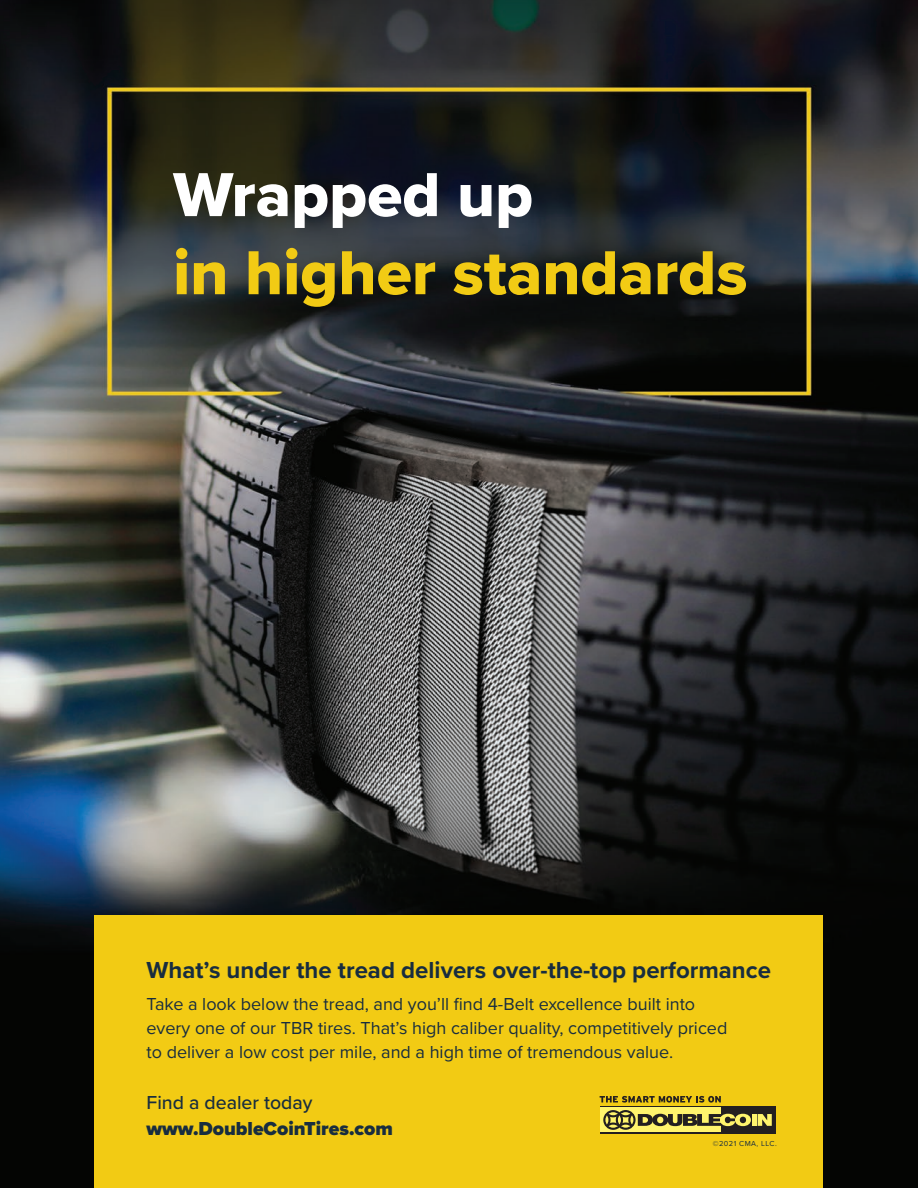
<style>
.page{position:relative;width:918px;height:1188px;background:#fff}
.page>*{position:absolute;margin:0;border:0;box-sizing:border-box;transform-origin:0 0}
.t1{font:64.35px "Proxima Nova Extrabld";color:#f2cb14}
.t2{font:64.35px "Proxima Nova Extrabld";color:#fff}
.t3{font:700 24px "Proxima Nova";color:#182d3f}
.t4{font:900 19.5px "Proxima Nova";color:#182d3f}
.t5{font:500 19.5px "Proxima Nova";color:#182d3f}
.t6{font:18px/24px "Proxima Nova";color:#182d3f}
.t7{font:7.5px "Proxima Nova";letter-spacing:.06em;color:#182d3f}
</style>
<div class="page">
<img style="left:0;top:0;width:918px;height:1188px">
<div style="left:94px;top:915px;width:730px;height:273px;background:#f2cb14"></div>
<svg style="left:600px;top:1096px;width:121px;height:7px"></svg>
<div style="left:600px;top:1106px;width:176px;height:28px;background:linear-gradient(to right,#211d1f,#272321)"></div>
<div style="left:601px;top:1108px;width:120px;height:24px;background:#fff46d"></div>
<hr style="left:752px;top:1114px;width:4px;height:12px;background:#fff46d">
<svg style="left:758px;top:1114px;width:14px;height:12px"></svg>
<svg style="left:603px;top:1110px;width:148px;height:20px"></svg>
<h1 class="t2" style="left:173px;top:147px;width:361px">Wrapped up</h1>
<h1 class="t1" style="left:173px;top:225px;width:576px">in higher standards</h1>
<h2 class="t3" style="left:147px;top:952px;width:626px">What’s under the tread delivers over-the-top performance</h2>
<p class="t6" style="left:147px;top:991px;width:582px">Take a look below the tread, and you’ll find 4-Belt excellence built into every one of our TBR tires. That’s high caliber quality, competitively priced to deliver a low cost per mile, and a high time of tremendous value.</p>
<p class="t5" style="left:147px;top:1088px;width:168px">Find a dealer today</p>
<p class="t4" style="left:147px;top:1114px;width:248px">www.DoubleCoinTires.com</p>
<p class="t7" style="left:713px;top:1138px;width:65px">©2021 CMA, LLC.</p>
</div>
